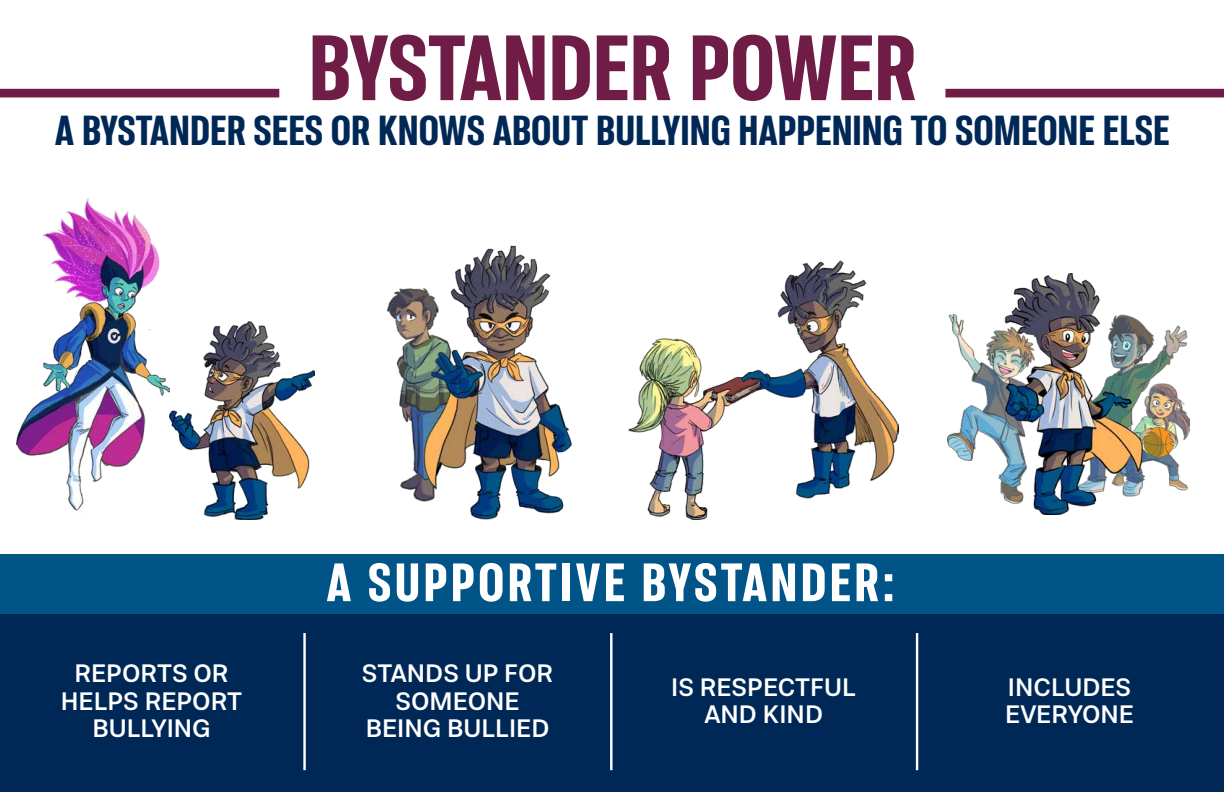
<style>
.page{position:relative;width:1224px;height:792px;background:#fff}
.page>*{position:absolute;margin:0;border:0;box-sizing:border-box;transform-origin:0 0}
.t1{font:900 condensed 92.5px "Molde";color:#6f1d46}
.t2{font:900 condensed 53.9px "Molde";letter-spacing:.06em;color:#fff}
.t3{font:900 condensed 41.7px "Molde";color:#002856}
.t4{font:500 25.2px/27.7px "Molde";color:#fff;text-align:center}
</style>
<div class="page">
<div style="left:0;top:602px;width:1224px;height:190px;background:#002856"></div>
<div style="left:945px;top:89px;width:279px;height:8px;background:#6f1d46"></div>
<div style="left:0;top:89px;width:279px;height:8px;background:#6f1d46"></div>
<img style="left:629px;top:260px;width:269px;height:259px">
<img style="left:948px;top:273px;width:241px;height:242px">
<div style="left:0;top:555px;width:1224px;height:59px;background:#005487"></div>
<hr style="left:303px;top:633px;width:3px;height:137px;background:#fff">
<img style="left:169px;top:321px;width:145px;height:198px">
<img style="left:16px;top:198px;width:153px;height:313px">
<img style="left:387px;top:245px;width:185px;height:274px">
<hr style="left:610px;top:633px;width:3px;height:137px;background:#fff">
<hr style="left:916px;top:633px;width:2px;height:137px;background:#fff">
<h1 class="t1" style="left:309px;top:9px;width:609px">BYSTANDER POWER</h1>
<h3 class="t3" style="left:55px;top:104px;width:1116px">A BYSTANDER SEES OR KNOWS ABOUT BULLYING HAPPENING TO SOMEONE ELSE</h3>
<h2 class="t2" style="left:326px;top:548px;width:570px">A SUPPORTIVE BYSTANDER:</h2>
<p class="t4" style="left:61px;top:658px;width:183px">REPORTS OR<br>HELPS REPORT<br>BULLYING</p>
<p class="t4" style="left:362px;top:658px;width:193px">STANDS UP FOR<br>SOMEONE<br>BEING BULLIED</p>
<p class="t4" style="left:671px;top:672px;width:186px">IS RESPECTFUL<br>AND KIND</p>
<p class="t4" style="left:1005px;top:672px;width:131px;text-align:left">INCLUDES<br>EVERYONE</p>
</div>
